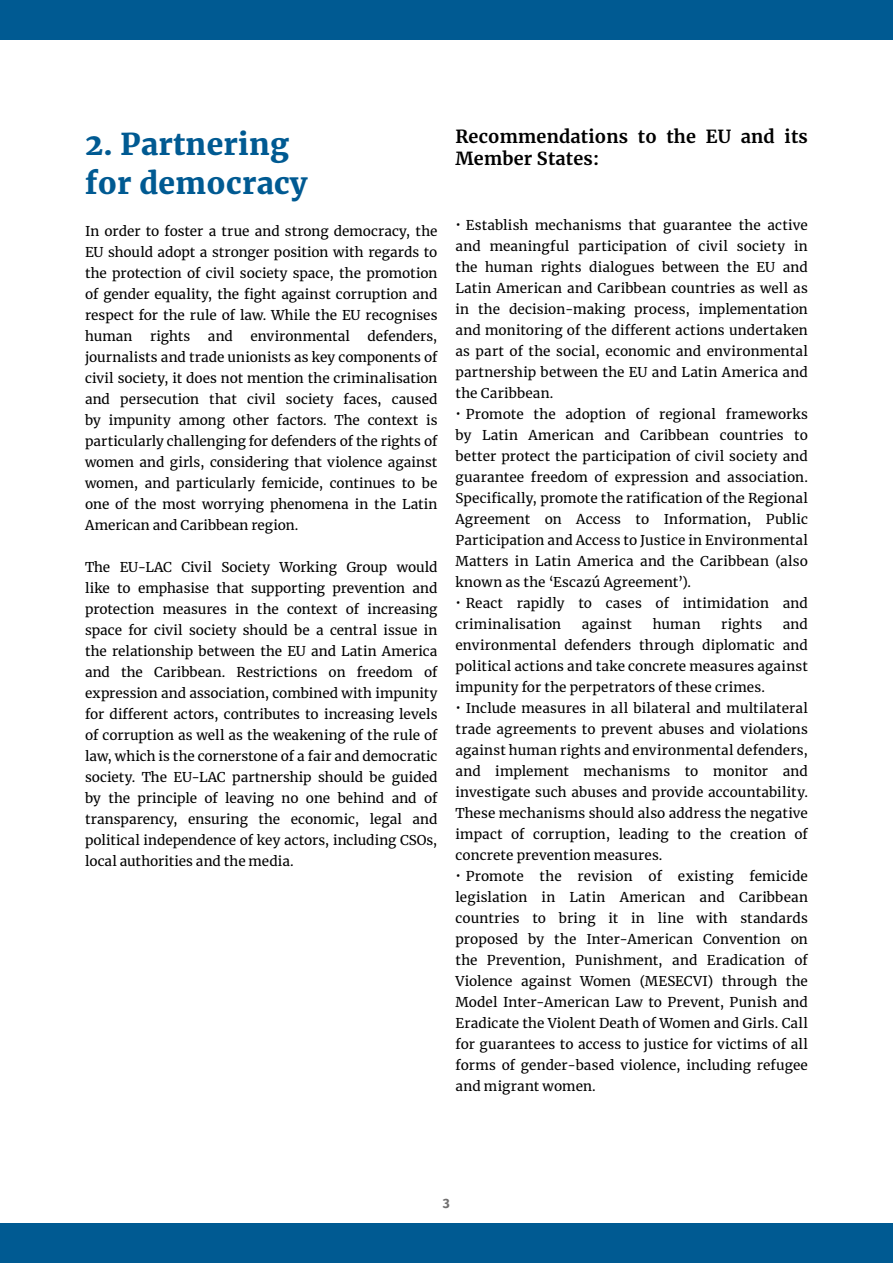
<style>
.page{position:relative;width:893px;height:1263px;background:#fff}
.page>*{position:absolute;margin:0;border:0;box-sizing:border-box;transform-origin:0 0}
.t1{font:900 30px/39px "Merriweather";letter-spacing:.01em;color:#005a92}
.t2{font:700 18px/22.5px "Merriweather";letter-spacing:.01em;color:#000}
.t3{font:13.5px/21px "Merriweather";letter-spacing:.01em;color:#000;text-align:justify}
.t4{font:700 13.5px "Fira Sans";color:#706f6f}
</style>
<div class="page">
<div style="left:0;top:0;width:893px;height:40px;background:#005a92"></div>
<div style="left:0;top:1223px;width:893px;height:40px;background:#005a92"></div>
<h1 class="t1" style="left:85px;top:123px;width:224px">2. Partnering for democracy</h1>
<p class="t3" style="left:85px;top:220px;width:354px">In order to foster a true and strong democracy, the EU should adopt a stronger position with regards to the protection of civil society space, the promotion of gender equality, the fight against corruption and respect for the rule of law. While the EU recognises human</p>
<p class="t3" style="left:85px;top:325px;width:354px;text-indent:282px">defenders, journalists and trade unionists as key components of civil society, it does not mention the criminalisation and persecution that civil society faces, caused by impunity among other factors. The context is particularly challenging for defenders of the rights of women and girls, considering that violence against women, and particularly femicide, continues to be one of the most worrying phenomena in the Latin American and Caribbean region.</p>
<p class="t3" style="left:85px;top:556px;width:354px">The EU-LAC Civil Society Working Group would like to emphasise that supporting prevention and protection measures in the context of increasing space for civil society should be a central issue in the relationship between the EU and Latin America and the Caribbean. Restrictions on freedom of expression and association, combined with impunity for different actors, contributes to increasing levels of corruption as well as the weakening of the rule of law, which is the cornerstone of a fair and democratic society. The EU-LAC partnership should be guided by the principle of leaving no one behind and of transparency, ensuring the economic, legal and political independence of key actors, including CSOs, local authorities and the media.</p>
<p class="t3" style="left:150px;top:325px;width:42px">rights</p>
<p class="t3" style="left:208px;top:325px;width:26px">and</p>
<p class="t3" style="left:250px;top:325px;width:101px">environmental</p>
<h2 class="t2" style="left:455px;top:125px;width:354px">Recommendations to the EU and its<br>Member States:</h2>
<p class="t3" style="left:455px;top:214px;width:354px;text-indent:10px">Establish mechanisms that guarantee the active and meaningful participation of civil society in the human rights dialogues between the EU and Latin American and Caribbean countries as well as in the decision-making process, implementation and monitoring of the different actions undertaken as part of the social, economic and environmental partnership between the EU and Latin America and the Caribbean.</p>
<p class="t3" style="left:455px;top:403px;width:354px;text-indent:10px">Promote the adoption of regional frameworks by Latin American and Caribbean countries to better protect the participation of civil society and guarantee freedom of expression and association.<br>Specifically, promote the ratification of the Regional Agreement on Access to Information, Public Participation and Access to Justice in Environmental Matters in Latin America and the Caribbean (also known as the ‘Escazú Agreement’).</p>
<p class="t3" style="left:455px;top:592px;width:354px;text-indent:10px">React rapidly to cases of intimidation and criminalisation</p>
<p class="t3" style="left:455px;top:613px;width:354px;text-indent:327px">and environmental defenders through diplomatic and political actions and take concrete measures against impunity for the perpetrators of these crimes.</p>
<p class="t3" style="left:455px;top:697px;width:354px;text-indent:10px">Include measures in all bilateral and multilateral trade agreements to prevent abuses and violations against human rights and environmental defenders, and implement mechanisms to monitor and investigate such abuses and provide accountability.<br>These mechanisms should also address the negative impact of corruption, leading to the creation of concrete prevention measures.</p>
<p class="t3" style="left:455px;top:865px;width:354px;text-indent:10px">Promote the revision of existing femicide legislation in Latin American and Caribbean countries to bring it in line with standards proposed by the Inter-American Convention on the Prevention, Punishment, and Eradication of Violence against Women (MESECVI) through the Model Inter-American Law to Prevent, Punish and Eradicate the Violent Death of Women and Girls. Call for guarantees to access to justice for victims of all forms of gender-based violence, including refugee and migrant women.</p>
<p class="t3" style="left:582px;top:613px;width:52px">against</p>
<p class="t3" style="left:653px;top:613px;width:50px">human</p>
<p class="t3" style="left:721px;top:613px;width:42px">rights</p>
<p class="t4" style="left:443px;top:1194px;width:9px">3</p>
</div>
